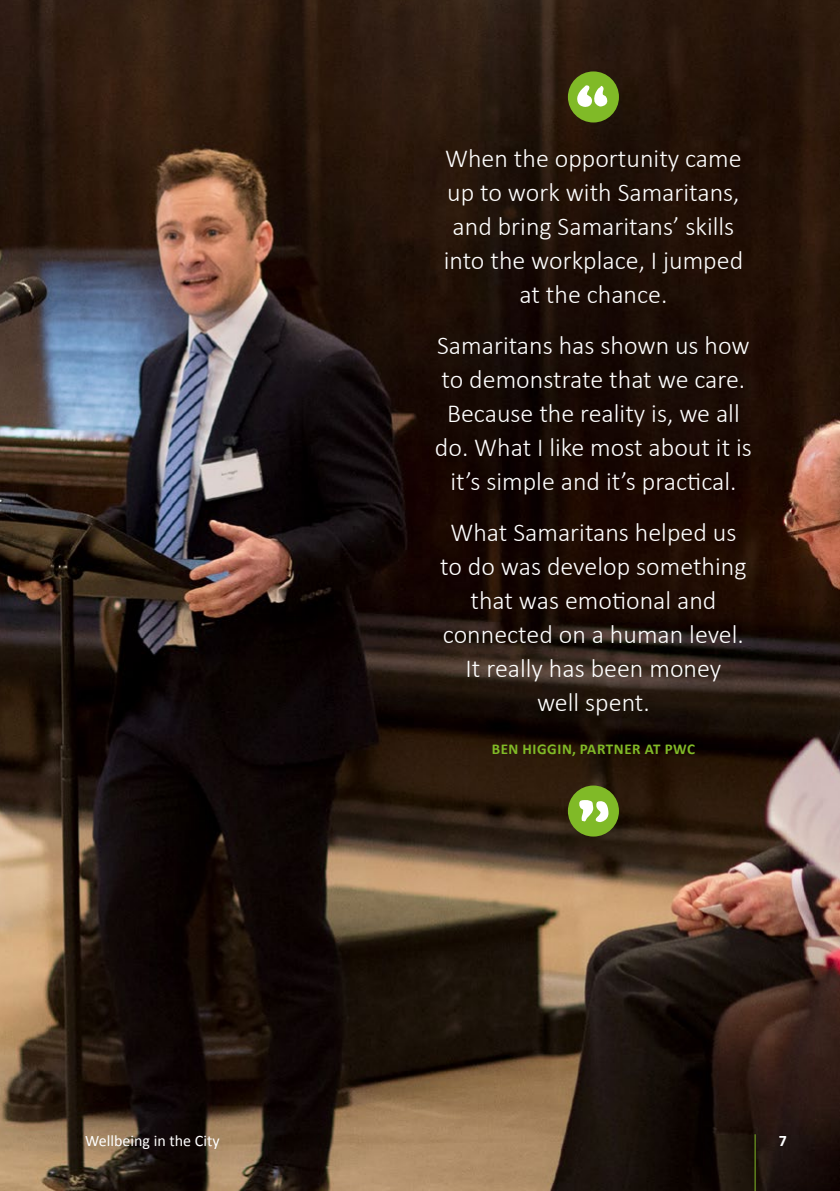
<style>
.page{position:relative;width:840px;height:1191px;background:#fff}
.page>*{position:absolute;margin:0;border:0;box-sizing:border-box;transform-origin:0 0}
.t1{font:300 26px/34px "Calibri";color:#fff;text-align:center}
.t2{font:16px "Calibri";color:#fff}
.t3{font:700 16px "Calibri";color:#fff}
.t4{font:700 15px "Calibri";letter-spacing:.04em;color:#80ba27}
</style>
<div class="page">
<img style="left:0;top:0;width:839px;height:1191px">
<div style="left:567px;top:71px;width:51px;height:51px;background:#80ba27;border-radius:50%"></div>
<svg style="left:577px;top:85px;width:30px;height:22px"></svg>
<div style="left:567px;top:785px;width:51px;height:51px;background:#80ba27;border-radius:50%"></div>
<svg style="left:579px;top:800px;width:29px;height:22px"></svg>
<hr style="left:754px;top:1134px;width:1px;height:57px;background:#80ba27">
<p class="t1" style="left:443px;top:140px;width:301px">When the opportunity came up to work with Samaritans, and bring Samaritans’ skills into the workplace, I jumped at the chance.</p>
<p class="t1" style="left:434px;top:327px;width:318px">Samaritans has shown us how to demonstrate that we care.<br>Because the reality is, we all do. What I like most about it is it’s simple and it’s practical.</p>
<p class="t1" style="left:440px;top:514px;width:308px">What Samaritans helped us to do was develop something that was emotional and connected on a human level.<br>It really has been money<br>well spent.</p>
<p class="t4" style="left:491px;top:739px;width:205px">BEN HIGGIN, PARTNER AT PWC</p>
<p class="t2" style="left:85px;top:1130px;width:136px">Wellbeing in the City</p>
<p class="t3" style="left:778px;top:1130px;width:10px">7</p>
</div>
